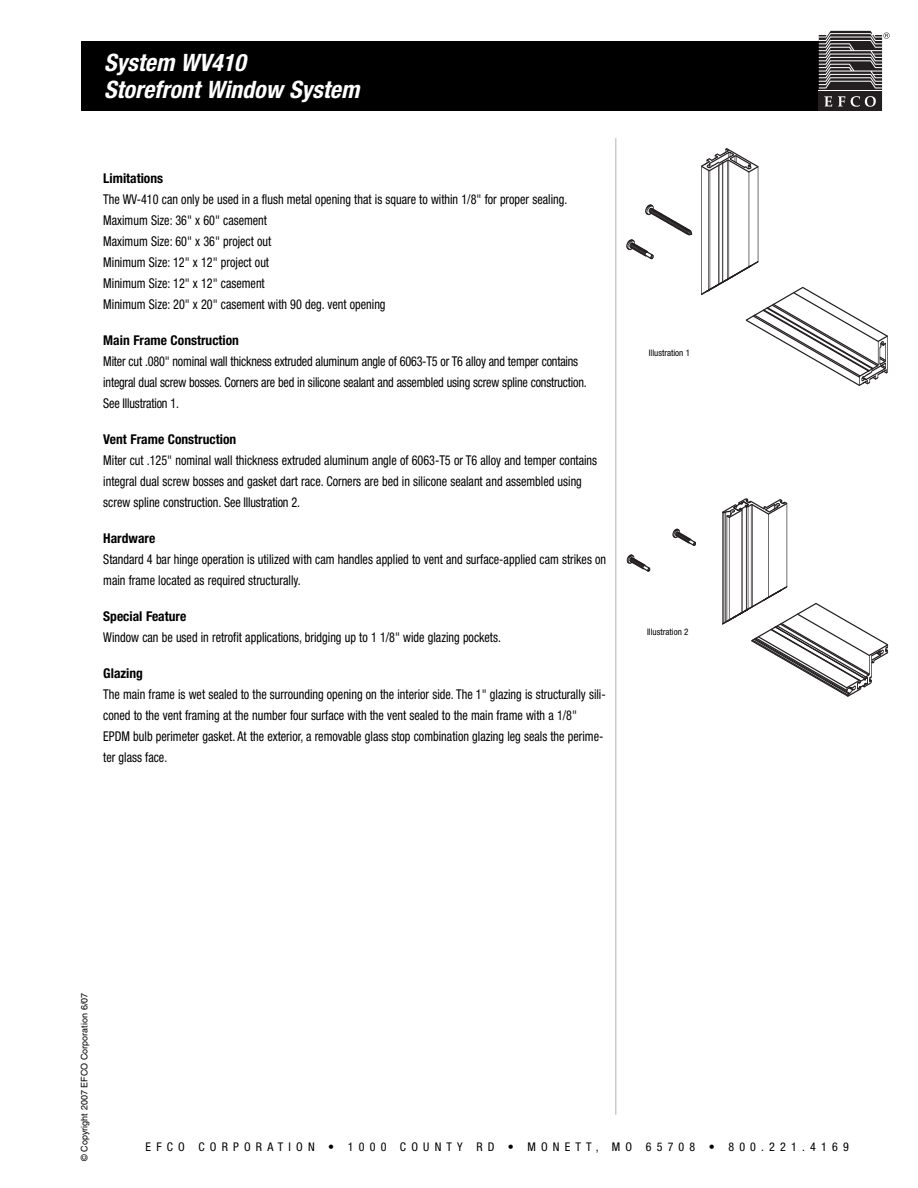
<style>
.page{position:relative;width:918px;height:1188px;background:#fff}
.page>*{position:absolute;margin:0;border:0;box-sizing:border-box;transform-origin:0 0}
.t1{font:italic 700 condensed 24px/27px "Helvetica Neue";color:#fff}
.t2{font:condensed 13.5px/21px "Helvetica Neue";color:#000;scale:.9 1}
.t3{font:700 condensed 13.5px "Helvetica Neue";color:#000}
.t4{font:condensed 12px "Helvetica Neue";letter-spacing:.43em;color:#000}
.t5{font:9px "Helvetica";color:#000}
.t6{font:condensed 9px "Helvetica Neue";color:#000}
</style>
<div class="page">
<svg style="left:627px;top:554px;width:23px;height:18px"></svg>
<svg style="left:672px;top:528px;width:24px;height:18px"></svg>
<hr style="left:787px;top:503px;width:1px;height:84px;background:#231f20">
<hr style="left:768px;top:514px;width:1px;height:83px;background:#231f20">
<hr style="left:752px;top:505px;width:1px;height:102px;background:#231f20">
<hr style="left:751px;top:505px;width:1px;height:102px;background:#231f20">
<hr style="left:748px;top:507px;width:1px;height:102px;background:#231f20">
<hr style="left:746px;top:507px;width:1px;height:103px;background:#231f20">
<hr style="left:727px;top:516px;width:1px;height:105px;background:#231f20">
<hr style="left:729px;top:517px;width:1px;height:103px;background:#231f20">
<hr style="left:741px;top:510px;width:1px;height:103px;background:#231f20">
<hr style="left:722px;top:512px;width:1px;height:112px;background:#231f20">
<hr style="left:723px;top:513px;width:1px;height:110px;background:#231f20">
<hr style="left:725px;top:512px;width:1px;height:110px;background:#231f20">
<hr style="left:742px;top:510px;width:1px;height:103px;background:#231f20">
<svg style="left:722px;top:498px;width:66px;height:21px"></svg>
<svg style="left:722px;top:585px;width:166px;height:112px"></svg>
<svg style="left:626px;top:204px;width:67px;height:56px"></svg>
<hr style="left:758px;top:167px;width:1px;height:95px;background:#231f20">
<hr style="left:749px;top:172px;width:1px;height:95px;background:#231f20">
<hr style="left:728px;top:160px;width:1px;height:119px;background:#231f20">
<hr style="left:727px;top:160px;width:1px;height:119px;background:#231f20">
<hr style="left:723px;top:163px;width:1px;height:119px;background:#231f20">
<hr style="left:701px;top:166px;width:1px;height:128px;background:#231f20">
<hr style="left:708px;top:170px;width:1px;height:120px;background:#231f20">
<hr style="left:710px;top:170px;width:1px;height:119px;background:#231f20">
<hr style="left:718px;top:165px;width:1px;height:120px;background:#231f20">
<hr style="left:719px;top:165px;width:1px;height:119px;background:#231f20">
<hr style="left:722px;top:163px;width:1px;height:119px;background:#231f20">
<svg style="left:701px;top:148px;width:58px;height:25px"></svg>
<svg style="left:701px;top:260px;width:187px;height:126px"></svg>
<div style="left:81px;top:41px;width:761px;height:70px;background:#000"></div>
<svg style="left:819px;top:30px;width:71px;height:81px"></svg>
<hr style="left:615px;top:138px;width:1px;height:977px;background:#b3b3b3">
<h1 class="t1" style="left:104px;top:51px;width:257px">System WV410<br>Storefront Window System</h1>
<p class="t3" style="left:103px;top:174px;width:61px">Limitations</p>
<p class="t2" style="left:103px;top:190px;width:517px">The WV-410 can only be used in a flush metal opening that is square to within 1/8" for proper sealing.<br>Maximum Size: 36" x 60" casement<br>Maximum Size: 60" x 36" project out<br>Minimum Size: 12" x 12" project out<br>Minimum Size: 12" x 12" casement<br>Minimum Size: 20" x 20" casement with 90 deg. vent opening</p>
<p class="t3" style="left:103px;top:336px;width:137px">Main Frame Construction</p>
<p class="t2" style="left:103px;top:352px;width:539px">Miter cut .080" nominal wall thickness extruded aluminum angle of 6063-T5 or T6 alloy and temper contains integral dual screw bosses. Corners are bed in silicone sealant and assembled using screw spline construction.<br>See Illustration 1.</p>
<p class="t3" style="left:103px;top:435px;width:134px">Vent Frame Construction</p>
<p class="t2" style="left:103px;top:451px;width:550px">Miter cut .125" nominal wall thickness extruded aluminum angle of 6063-T5 or T6 alloy and temper contains integral dual screw bosses and gasket dart race. Corners are bed in silicone sealant and assembled using screw spline construction. See Illustration 2.</p>
<p class="t3" style="left:103px;top:534px;width:53px">Hardware</p>
<p class="t2" style="left:103px;top:550px;width:560px">Standard 4 bar hinge operation is utilized with cam handles applied to vent and surface-applied cam strikes on main frame located as required structurally.</p>
<p class="t3" style="left:103px;top:612px;width:85px">Special Feature</p>
<p class="t2" style="left:103px;top:628px;width:443px">Window can be used in retrofit applications, bridging up to 1 1/8" wide glazing pockets.</p>
<p class="t3" style="left:103px;top:669px;width:41px">Glazing</p>
<p class="t2" style="left:103px;top:685px;width:560px">The main frame is wet sealed to the surrounding opening on the interior side. The 1" glazing is structurally sili&shy;coned to the vent framing at the number four surface with the vent sealed to the main frame with a 1/8" EPDM bulb perimeter gasket. At the exterior, a removable glass stop combination glazing leg seals the perime&shy;ter glass face.</p>
<p class="t6" style="left:649px;top:349px;width:43px">Illustration 1</p>
<p class="t6" style="left:647px;top:628px;width:43px">Illustration 2</p>
<p class="t5" style="left:81px;top:1161px;width:170px;rotate:-90deg">© Copyright 2007 EFCO Corporation 6/07</p>
<p class="t4" style="left:146px;top:1143px;width:705px">EFCO CORPORATION • 1000 COUNTY RD • MONETT, MO 65708 • 800.221.4169</p>
</div>
